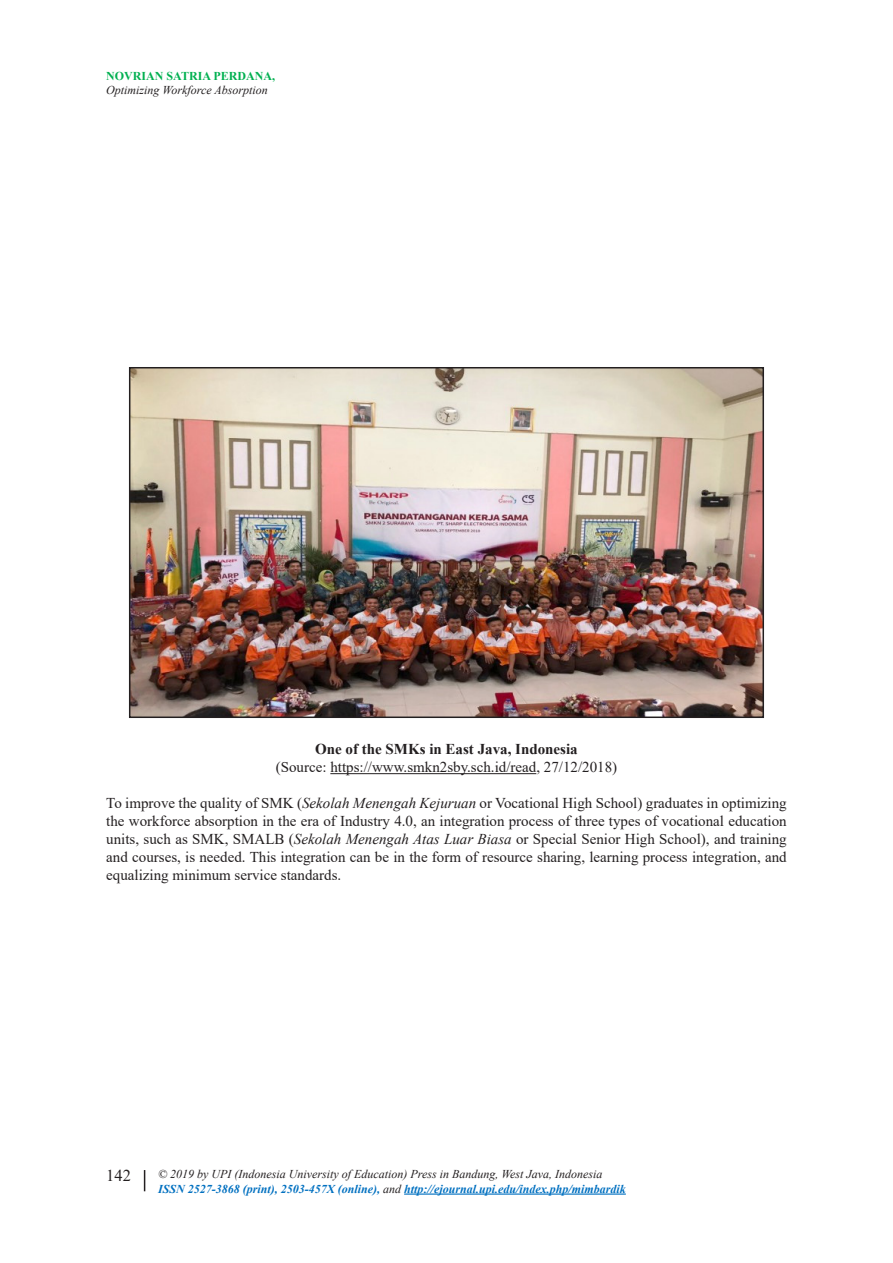
<style>
.page{position:relative;width:893px;height:1263px;background:#fff}
.page>*{position:absolute;margin:0;border:0;box-sizing:border-box;transform-origin:0 0}
.t1{font:16.5px "Times New Roman";color:#231f20}
.footnote_text{font:15px/18px "Times New Roman";color:#231f20;text-align:justify}
.footnote_text-2{font:700 15px "Times New Roman";color:#231f20}
.t2{font:italic 700 12px/14.4px "Times New Roman";color:#0070c0}
.t3{font:italic 12px "Times New Roman";color:#231f20}
.t4{font:700 12px "Times New Roman";color:#00b050}
.s1{font-style:italic}
.s2{font-weight:400;color:#231f20}
</style>
<div class="page">
<hr style="left:404px;top:1193px;width:222px;height:2px;background:#0070c0">
<svg style="left:144px;top:1170px;width:1px;height:21px"></svg>
<hr style="left:330px;top:773px;width:206px;height:1px;background:#231f20">
<img style="left:132px;top:370px;width:629px;height:345px">
<div style="left:129px;top:367px;width:635px;height:351px;border:2px solid #231f20"></div>
<p class="t4" style="left:106px;top:67px;width:170px">NOVRIAN SATRIA PERDANA,</p>
<p class="t3" style="left:106px;top:82px;width:163px">Optimizing Workforce Absorption</p>
<p class="footnote_text-2" style="left:315px;top:738px;width:264px">One of the SMKs in East Java, Indonesia</p>
<p class="footnote_text" style="left:276px;top:757px;width:343px">(Source: https://www.smkn2sby.sch.id/read, 27/12/2018)</p>
<p class="footnote_text" style="left:106px;top:793px;width:682px">To improve the quality of SMK (<span class="s1">Sekolah Menengah Kejuruan</span> or Vocational High School) graduates in optimizing the workforce absorption in the era of Industry 4.0, an integration process of three types of vocational education units, such as SMK, SMALB (<span class="s1">Sekolah Menengah Atas Luar Biasa</span> or Special Senior High School), and training and courses, is needed. This integration can be in the form of resource sharing, learning process integration, and equalizing minimum service standards.</p>
<p class="t1" style="left:106px;top:1164px;width:26px">142</p>
<p class="t2" style="left:158px;top:1167px;width:469px"><span class="s2">© 2019 by UPI (Indonesia University of Education) Press in Bandung, West Java, Indonesia<br></span>ISSN 2527-3868 (print), 2503-457X (online), <span class="s2">and</span> http://ejournal.upi.edu/index.php/mimbardik</p>
</div>
